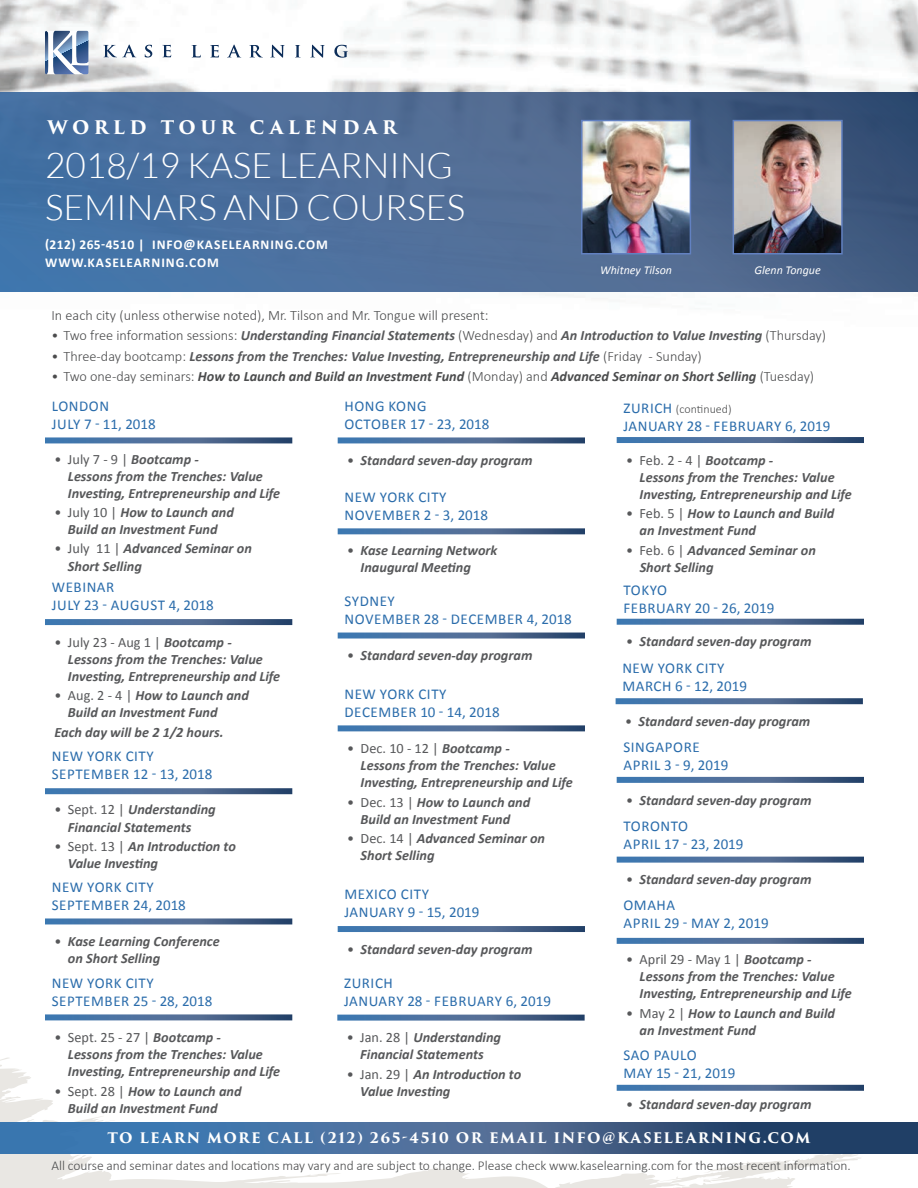
<style>
.page{position:relative;width:918px;height:1188px;background:#fff}
.page>*{position:absolute;margin:0;border:0;box-sizing:border-box;transform-origin:0 0}
.t1{font:300 35.25px/42.3px "Lato";color:#fff}
.t2{font:700 18.3px "Trajan Pro 3";letter-spacing:.23em;color:#fff}
.t3{font:15px/18px "Calibri";letter-spacing:.04em;color:#2a6cab}
.t4{font:15px/18px "Calibri";letter-spacing:.02em;color:#2a6cab}
.t5{font:15px/18px "Calibri";color:#2a6cab}
.t6{font:italic 700 14.25px/17.1px "Calibri";color:#57585a}
.t7{font:italic 700 14.25px "Calibri";color:#4b4c4d}
.t8{font:300 14.25px "Calibri";color:#4b4c4d}
.t9{font:700 14.25px "Trajan Pro 3";letter-spacing:.1em;color:#fff}
.t10{font:300 13.5px "Calibri";color:#4b4c4d}
.t11{font:700 13.5px/18px "Calibri";letter-spacing:.07em;color:#fff}
.t12{font:italic 12px "Calibri";color:#fff}
.t13{font:300 12px "Calibri";color:#4b4c4d}
.s1{font-weight:300;font-style:normal;color:#4b4c4d}
.s2{font-weight:300;font-style:normal}
.s3{font-weight:400;font-style:normal}
.s4{font-weight:400;font-size:15px;color:#2a6cab}
</style>
<div class="page">
<img style="left:0;top:0;width:918px;height:296px">
<svg style="left:0;top:92px;width:918px;height:200px;background:#496a96"></svg>
<svg style="left:192px;top:45px;width:9px;height:12px"></svg>
<svg style="left:210px;top:45px;width:9px;height:12px"></svg>
<svg style="left:227px;top:45px;width:14px;height:12px"></svg>
<svg style="left:249px;top:45px;width:14px;height:12px"></svg>
<svg style="left:270px;top:45px;width:15px;height:13px"></svg>
<svg style="left:295px;top:45px;width:6px;height:12px"></svg>
<svg style="left:310px;top:45px;width:15px;height:13px"></svg>
<svg style="left:334px;top:45px;width:14px;height:13px"></svg>
<svg style="left:103px;top:45px;width:33px;height:12px"></svg>
<svg style="left:145px;top:45px;width:7px;height:12px"></svg>
<svg style="left:162px;top:45px;width:9px;height:12px"></svg>
<svg style="left:45px;top:31px;width:43px;height:43px"></svg>
<svg style="left:0;top:1058px;width:864px;height:130px"></svg>
<svg style="left:0;top:1122px;width:918px;height:31px;background:#3c6290"></svg>
<img style="left:584px;top:123px;width:104px;height:129px">
<div style="left:581px;top:120px;width:110px;height:135px;border:2px solid #6281c1"></div>
<img style="left:736px;top:123px;width:104px;height:129px">
<div style="left:733px;top:120px;width:110px;height:135px;border:2px solid #6281c1"></div>
<svg style="left:338px;top:528px;width:247px;height:6px"></svg>
<svg style="left:45px;top:788px;width:247px;height:6px"></svg>
<svg style="left:45px;top:918px;width:247px;height:6px"></svg>
<svg style="left:45px;top:1014px;width:247px;height:6px"></svg>
<svg style="left:45px;top:437px;width:247px;height:6px"></svg>
<svg style="left:617px;top:857px;width:247px;height:6px"></svg>
<svg style="left:617px;top:1085px;width:247px;height:6px"></svg>
<svg style="left:617px;top:938px;width:247px;height:6px"></svg>
<svg style="left:616px;top:698px;width:247px;height:6px"></svg>
<svg style="left:338px;top:633px;width:247px;height:6px"></svg>
<svg style="left:338px;top:437px;width:247px;height:6px"></svg>
<svg style="left:338px;top:725px;width:247px;height:6px"></svg>
<svg style="left:617px;top:777px;width:247px;height:6px"></svg>
<svg style="left:337px;top:1015px;width:248px;height:6px"></svg>
<svg style="left:617px;top:437px;width:247px;height:6px"></svg>
<svg style="left:617px;top:619px;width:247px;height:6px"></svg>
<svg style="left:45px;top:619px;width:247px;height:6px"></svg>
<svg style="left:338px;top:926px;width:247px;height:6px"></svg>
<p class="t2" style="left:48px;top:114px;width:351px">WORLD TOUR CALENDAR</p>
<h1 class="t1" style="left:45px;top:144px;width:422px">2018/19 KASE LEARNING<br>SEMINARS AND COURSES</h1>
<p class="t11" style="left:45px;top:236px;width:284px">(212) 265-4510 | INFO@KASELEARNING.COM<br>WWW.KASELEARNING.COM</p>
<p class="t12" style="left:600px;top:262px;width:73px">Whitney Tilson</p>
<p class="t12" style="left:754px;top:262px;width:68px">Glenn Tongue</p>
<p class="t8" style="left:51px;top:306px;width:439px">In each city (unless otherwise noted), Mr. Tilson and Mr. Tongue will present:</p>
<p class="t6" style="left:51px;top:327px;width:776px"><span class="s1">• Two free information sessions:</span> Understanding Financial Statements <span class="s1">(Wednesday) and</span> An Introduction to Value Investing <span class="s1">(Thursday)</span></p>
<p class="t6" style="left:51px;top:347px;width:652px"><span class="s1">• Three-day bootcamp:</span> Lessons from the Trenches: Value Investing, Entrepreneurship and Life <span class="s1">(Friday - Sunday)</span></p>
<p class="t7" style="left:51px;top:367px;width:764px"><span class="s2">• Two one-day seminars:</span> How to Launch and Build an Investment Fund <span class="s2">(Monday) and</span> Advanced Seminar on Short Selling <span class="s2">(Tuesday)</span></p>
<p class="t3" style="left:52px;top:397px;width:105px">LONDON<br>JULY 7 - 11, 2018</p>
<p class="t6" style="left:68px;top:450px;width:214px;text-indent:-13px"><span class="s3">• July 7 - 9 |</span> Bootcamp -<br>Lessons from the Trenches: Value<br>Investing, Entrepreneurship and Life</p>
<p class="t6" style="left:54px;top:504px;width:181px;text-align:center"><span class="s3">• July 10 |</span> How to Launch and<br>Build an Investment Fund</p>
<p class="t6" style="left:68px;top:540px;width:185px;text-indent:-14px"><span class="s3">• July 11 |</span> Advanced Seminar on<br>Short Selling</p>
<p class="t3" style="left:52px;top:578px;width:164px">WEBINAR<br>JULY 23 - AUGUST 4, 2018</p>
<p class="t6" style="left:68px;top:634px;width:214px;text-indent:-13px"><span class="s3">• July 23 - Aug 1 |</span> Bootcamp -<br>Lessons from the Trenches: Value<br>Investing, Entrepreneurship and Life</p>
<p class="t6" style="left:68px;top:687px;width:183px;text-indent:-13px"><span class="s3">• Aug. 2 - 4 |</span> How to Launch and<br>Build an Investment Fund</p>
<p class="t6" style="left:54px;top:723px;width:171px">Each day will be 2 1/2 hours.</p>
<p class="t3" style="left:52px;top:748px;width:162px">NEW YORK CITY<br>SEPTEMBER 12 - 13, 2018</p>
<p class="t6" style="left:68px;top:801px;width:149px;text-indent:-13px"><span class="s3">• Sept. 12 |</span> Understanding<br>Financial Statements</p>
<p class="t6" style="left:68px;top:838px;width:169px;text-indent:-13px"><span class="s3">• Sept. 13 |</span> An Introduction to<br>Value Investing</p>
<p class="t3" style="left:52px;top:878px;width:136px">NEW YORK CITY<br>SEPTEMBER 24, 2018</p>
<p class="t6" style="left:68px;top:933px;width:153px;text-indent:-13px"><span class="s3">•</span> Kase Learning Conference on Short Selling</p>
<p class="t3" style="left:52px;top:974px;width:162px">NEW YORK CITY<br>SEPTEMBER 25 - 28, 2018</p>
<p class="t6" style="left:68px;top:1029px;width:214px;text-indent:-13px"><span class="s3">• Sept. 25 - 27 |</span> Bootcamp -<br>Lessons from the Trenches: Value<br>Investing, Entrepreneurship and Life</p>
<p class="t6" style="left:68px;top:1082px;width:175px;text-indent:-13px"><span class="s3">• Sept. 28 |</span> How to Launch and<br>Build an Investment Fund</p>
<p class="t3" style="left:344px;top:397px;width:146px">HONG KONG<br>OCTOBER 17 - 23, 2018</p>
<p class="t6" style="left:347px;top:452px;width:187px"><span class="s3">•</span> Standard seven-day program</p>
<p class="t3" style="left:344px;top:488px;width:145px">NEW YORK CITY<br>NOVEMBER 2 - 3, 2018</p>
<p class="t6" style="left:361px;top:541px;width:138px;text-indent:-13px"><span class="s3">•</span> Kase Learning Network<br>Inaugural Meeting</p>
<p class="t3" style="left:344px;top:592px;width:229px">SYDNEY<br>NOVEMBER 28 - DECEMBER 4, 2018</p>
<p class="t6" style="left:347px;top:647px;width:187px"><span class="s3">•</span> Standard seven-day program</p>
<p class="t3" style="left:344px;top:685px;width:157px">NEW YORK CITY<br>DECEMBER 10 - 14, 2018</p>
<p class="t6" style="left:361px;top:740px;width:214px;text-indent:-13px"><span class="s3">• Dec. 10 - 12 |</span> Bootcamp -<br>Lessons from the Trenches: Value<br>Investing, Entrepreneurship and Life</p>
<p class="t6" style="left:347px;top:793px;width:185px;text-align:center"><span class="s3">• Dec. 13 |</span> How to Launch and<br>Build an Investment Fund</p>
<p class="t6" style="left:361px;top:830px;width:186px;text-indent:-13px"><span class="s3">• Dec. 14 |</span> Advanced Seminar on<br>Short Selling</p>
<p class="t3" style="left:344px;top:885px;width:137px">MEXICO CITY<br>JANUARY 9 - 15, 2019</p>
<p class="t6" style="left:347px;top:940px;width:187px"><span class="s3">•</span> Standard seven-day program</p>
<p class="t3" style="left:344px;top:974px;width:208px">ZURICH<br>JANUARY 28 - FEBRUARY 6, 2019</p>
<p class="t6" style="left:347px;top:1029px;width:156px;text-align:center"><span class="s3">• Jan. 28 |</span> Understanding<br>Financial Statements</p>
<p class="t6" style="left:360px;top:1065px;width:162px;text-indent:-13px"><span class="s3">• Jan. 29 |</span> An Introduction to<br>Value Investing</p>
<p class="t13" style="left:623px;top:402px;width:110px"><span class="s4">ZURICH</span> (continued)</p>
<p class="t3" style="left:623px;top:417px;width:208px">JANUARY 28 - FEBRUARY 6, 2019</p>
<p class="t6" style="left:640px;top:451px;width:214px;text-indent:-13px"><span class="s3">• Feb. 2 - 4 |</span> Bootcamp -<br>Lessons from the Trenches: Value<br>Investing, Entrepreneurship and Life</p>
<p class="t6" style="left:640px;top:505px;width:196px;text-indent:-13px"><span class="s3">• Feb. 5 |</span> How to Launch and Build an Investment Fund</p>
<p class="t6" style="left:640px;top:541px;width:178px;text-indent:-14px"><span class="s3">• Feb. 6 |</span> Advanced Seminar on<br>Short Selling</p>
<p class="t4" style="left:623px;top:581px;width:152px">TOKYO<br>FEBRUARY 20 - 26, 2019</p>
<p class="t6" style="left:626px;top:633px;width:187px"><span class="s3">•</span> Standard seven-day program</p>
<p class="t3" style="left:622px;top:659px;width:126px">NEW YORK CITY<br>MARCH 6 - 12, 2019</p>
<p class="t6" style="left:625px;top:713px;width:187px"><span class="s3">•</span> Standard seven-day program</p>
<p class="t3" style="left:623px;top:738px;width:106px">SINGAPORE<br>APRIL 3 - 9, 2019</p>
<p class="t6" style="left:626px;top:791px;width:187px"><span class="s3">•</span> Standard seven-day program</p>
<p class="t3" style="left:623px;top:817px;width:122px">TORONTO<br>APRIL 17 - 23, 2019</p>
<p class="t6" style="left:626px;top:871px;width:187px"><span class="s3">•</span> Standard seven-day program</p>
<p class="t3" style="left:623px;top:896px;width:147px">OMAHA<br>APRIL 29 - MAY 2, 2019</p>
<p class="t6" style="left:640px;top:951px;width:214px;text-indent:-13px"><span class="s3">• April 29 - May 1 |</span> Bootcamp -<br>Lessons from the Trenches: Value<br>Investing, Entrepreneurship and Life</p>
<p class="t6" style="left:640px;top:1004px;width:197px;text-indent:-13px"><span class="s3">• May 2 |</span> How to Launch and Build an Investment Fund</p>
<p class="t5" style="left:623px;top:1046px;width:113px">SAO PAULO<br>MAY 15 - 21, 2019</p>
<p class="t6" style="left:626px;top:1096px;width:187px"><span class="s3">•</span> Standard seven-day program</p>
<p class="t9" style="left:107px;top:1128px;width:705px">TO LEARN MORE CALL (212) 265-4510 OR EMAIL INFO@KASELEARNING.COM</p>
<p class="t10" style="left:51px;top:1157px;width:801px">All course and seminar dates and locations may vary and are subject to change. Please check www.kaselearning.com for the most recent information.</p>
</div>
